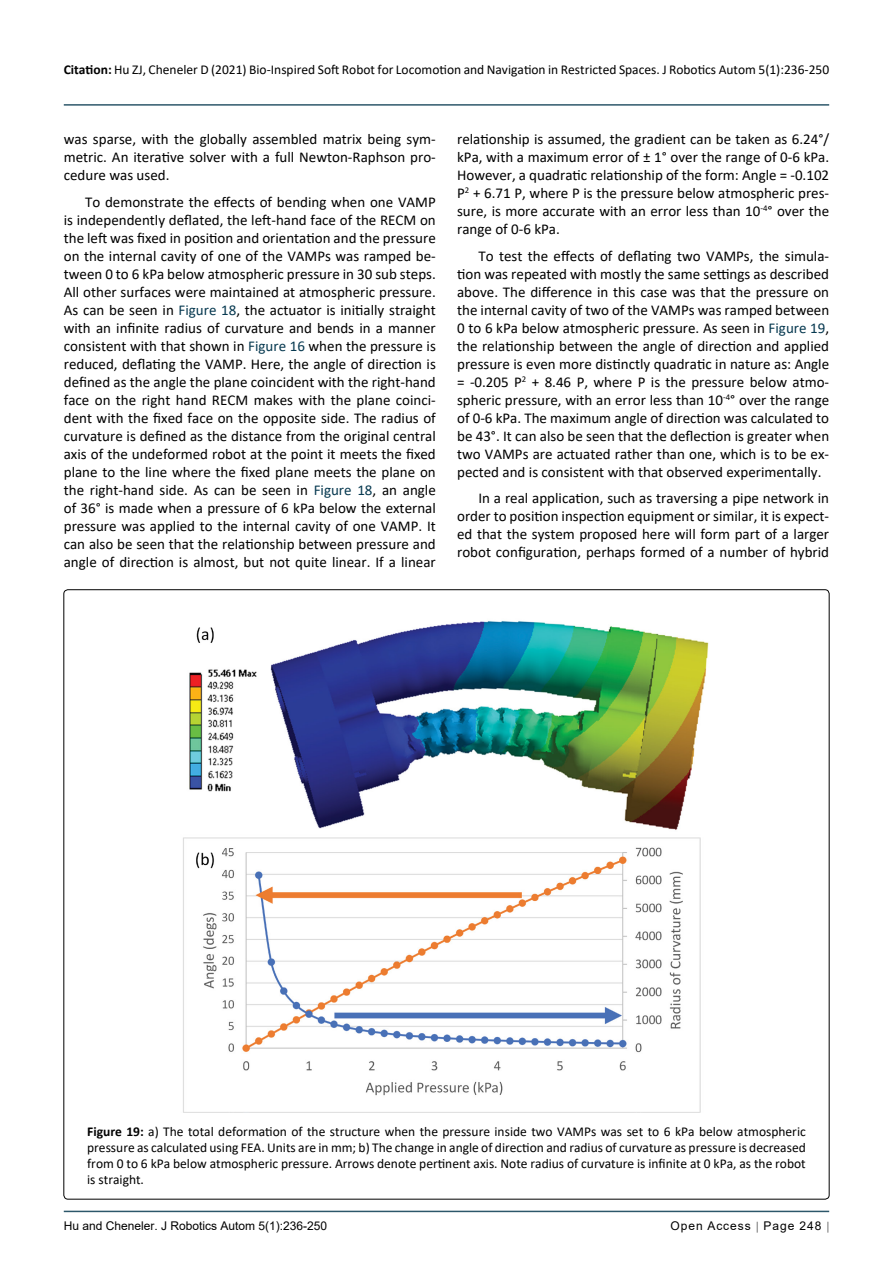
<style>
.page{position:relative;width:893px;height:1263px;background:#fff}
.page>*{position:absolute;margin:0;border:0;box-sizing:border-box;transform-origin:0 0}
.t1{font:15px/18px "Calibri";color:#000;text-align:justify}
.t2{font:13.5px/16.2px "Calibri";color:#000;text-align:justify}
.t3{font:12px "Arial";color:#000}
.t4{font:12px "Arial";letter-spacing:.08em;color:#000}
.s1{font-weight:700}
.s2{color:#073950}
</style>
<div class="page">
<hr style="left:64px;top:1211px;width:765px;height:1px;background:#073950">
<hr style="left:64px;top:104px;width:765px;height:2px;background:#073950">
<img style="left:183px;top:621px;width:526px;height:492px">
<p class="t2" style="left:64px;top:61px;width:767px"><span class="s1">Citation:</span> Hu ZJ, Cheneler D (2021) Bio-Inspired Soft Robot for Locomotion and Navigation in Restricted Spaces. J Robotics Autom 5(1):236-250</p>
<p class="t1" style="left:64px;top:130px;width:374px">was sparse, with the globally assembled matrix being sym&shy;metric. An iterative solver with a full Newton-Raphson pro&shy;cedure was used.</p>
<p class="t1" style="left:64px;top:192px;width:374px;text-indent:21px">To demonstrate the effects of bending when one VAMP is independently deflated, the left-hand face of the RECM on the left was fixed in position and orientation and the pressure on the internal cavity of one of the VAMPs was ramped be&shy;tween 0 to 6 kPa below atmospheric pressure in 30 sub steps.<br>All other surfaces were maintained at atmospheric pressure.<br>As can be seen in <span class="s2">Figure 18</span>, the actuator is initially straight with an infinite radius of curvature and bends in a manner consistent with that shown in <span class="s2">Figure 16</span> when the pressure is reduced, deflating the VAMP. Here, the angle of direction is defined as the angle the plane coincident with the right-hand face on the right hand RECM makes with the plane coinci&shy;dent with the fixed face on the opposite side. The radius of curvature is defined as the distance from the original central axis of the undeformed robot at the point it meets the fixed plane to the line where the fixed plane meets the plane on the right-hand side. As can be seen in <span class="s2">Figure 18</span>, an angle of 36° is made when a pressure of 6 kPa below the external pressure was applied to the internal cavity of one VAMP. It can also be seen that the relationship between pressure and angle of direction is almost, but not quite linear. If a linear</p>
<p class="t1" style="left:457px;top:130px;width:374px">relationship is assumed, the gradient can be taken as 6.24°/ kPa, with a maximum error of ± 1° over the range of 0-6 kPa.<br>However, a quadratic relationship of the form: Angle = -0.102<br>P<sup>2</sup> + 6.71 P, where P is the pressure below atmospheric pres&shy;sure, is more accurate with an error less than 10<sup>-4</sup>° over the range of 0-6 kPa.</p>
<p class="t1" style="left:457px;top:246px;width:374px;text-indent:21px">To test the effects of deflating two VAMPs, the simula&shy;tion was repeated with mostly the same settings as described above. The difference in this case was that the pressure on the internal cavity of two of the VAMPs was ramped between 0 to 6 kPa below atmospheric pressure. As seen in <span class="s2">Figure 19</span>, the relationship between the angle of direction and applied pressure is even more distinctly quadratic in nature as: Angle = -0.205 P<sup>2</sup> + 8.46 P, where P is the pressure below atmo&shy;spheric pressure, with an error less than 10<sup>-4</sup>° over the range of 0-6 kPa. The maximum angle of direction was calculated to be 43°. It can also be seen that the deflection is greater when two VAMPs are actuated rather than one, which is to be ex&shy;pected and is consistent with that observed experimentally.</p>
<p class="t1" style="left:457px;top:489px;width:374px;text-indent:21px">In a real application, such as traversing a pipe network in order to position inspection equipment or similar, it is expect&shy;ed that the system proposed here will form part of a larger robot configuration, perhaps formed of a number of hybrid</p>
<p class="t2" style="left:87px;top:1123px;width:720px"><span class="s1">Figure 19:</span> a) The total deformation of the structure when the pressure inside two VAMPs was set to 6 kPa below atmospheric pressure as calculated using FEA. Units are in mm; b) The change in angle of direction and radius of curvature as pressure is decreased from 0 to 6 kPa below atmospheric pressure. Arrows denote pertinent axis. Note radius of curvature is infinite at 0 kPa, as the robot is straight.</p>
<p class="t3" style="left:64px;top:1217px;width:265px">Hu and Cheneler. J Robotics Autom 5(1):236-250</p>
<p class="t4" style="left:670px;top:1217px;width:152px">Open Access Page 248</p>
</div>
